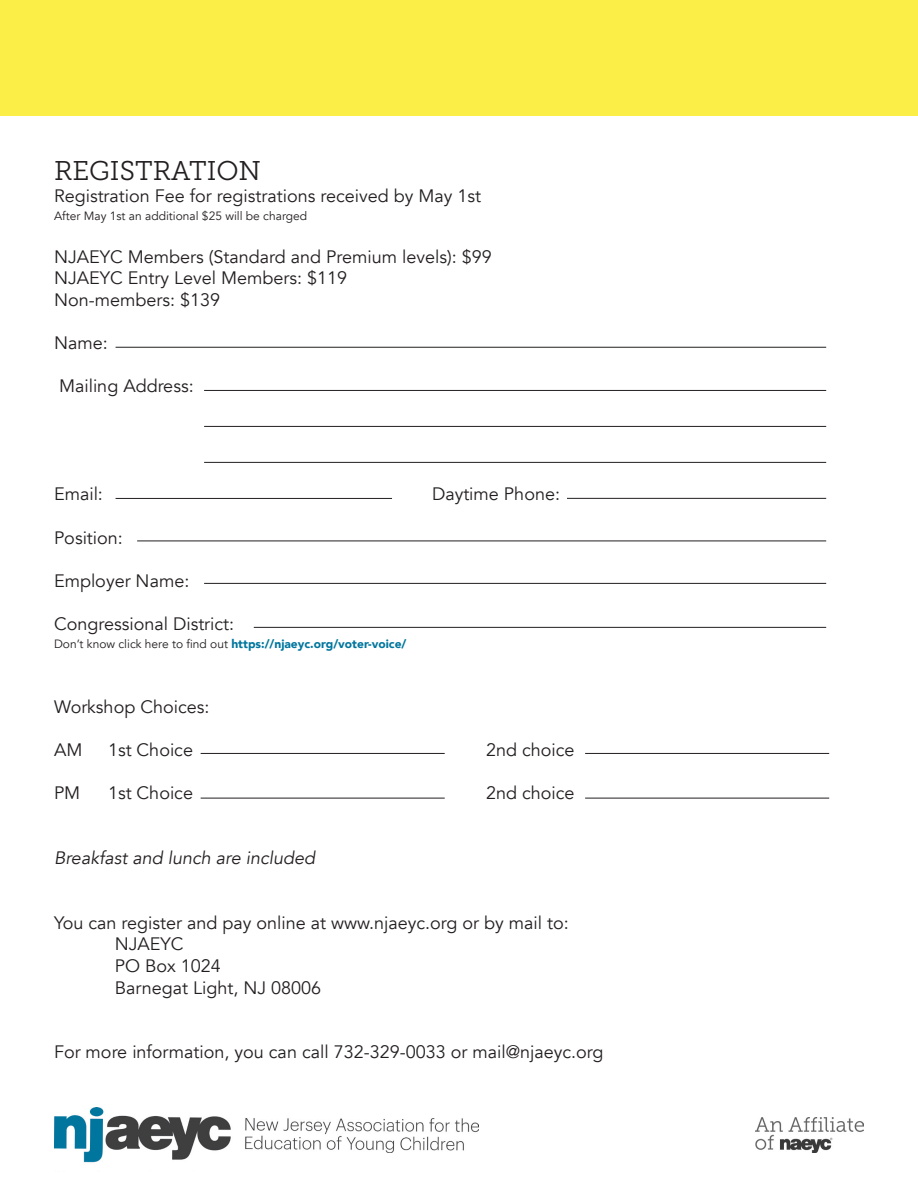
<style>
.page{position:relative;width:918px;height:1188px;background:#fff}
.page>*{position:absolute;margin:0;border:0;box-sizing:border-box;transform-origin:0 0}
.t1{font:27px "Museo Slab 300";color:#231f20}
.t2{font:18px "Avenir";color:#231f20}
.t3{font:italic 18px "Avenir";color:#231f20}
.t4{font:900 12px "Avenir";color:#00769e}
.t5{font:12px "Avenir";color:#231f20}
.s1{font-weight:400;color:#231f20}
</style>
<div class="page">
<img style="left:245px;top:1118px;width:233px;height:35px">
<img style="left:54px;top:1107px;width:177px;height:56px">
<img style="left:756px;top:1117px;width:108px;height:36px">
<div style="left:0;top:0;width:918px;height:115px;background:#fbee46"></div>
<hr style="left:201px;top:753px;width:244px;height:1px;background:#231f20">
<hr style="left:116px;top:498px;width:276px;height:1px;background:#231f20">
<hr style="left:204px;top:390px;width:622px;height:1px;background:#231f20">
<hr style="left:204px;top:426px;width:622px;height:1px;background:#231f20">
<hr style="left:204px;top:462px;width:622px;height:1px;background:#231f20">
<hr style="left:204px;top:583px;width:622px;height:1px;background:#231f20">
<hr style="left:254px;top:627px;width:572px;height:1px;background:#231f20">
<hr style="left:137px;top:541px;width:689px;height:1px;background:#231f20">
<hr style="left:116px;top:347px;width:710px;height:1px;background:#231f20">
<hr style="left:585px;top:753px;width:244px;height:1px;background:#231f20">
<hr style="left:567px;top:498px;width:259px;height:1px;background:#231f20">
<hr style="left:201px;top:798px;width:244px;height:1px;background:#231f20">
<hr style="left:585px;top:798px;width:244px;height:1px;background:#231f20">
<p class="t1" style="left:54px;top:156px;width:208px">REGISTRATION</p>
<p class="t2" style="left:54px;top:185px;width:429px">Registration Fee for registrations received by May 1st</p>
<p class="t5" style="left:54px;top:208px;width:255px">After May 1st an additional $25 will be charged</p>
<p class="t2" style="left:54px;top:246px;width:439px">NJAEYC Members (Standard and Premium levels): $99</p>
<p class="t2" style="left:54px;top:268px;width:295px">NJAEYC Entry Level Members: $119</p>
<p class="t2" style="left:54px;top:289px;width:168px">Non-members: $139</p>
<p class="t2" style="left:54px;top:332px;width:55px">Name:</p>
<p class="t2" style="left:59px;top:376px;width:136px">Mailing Address:</p>
<p class="t2" style="left:54px;top:484px;width:50px">Email:</p>
<p class="t2" style="left:432px;top:484px;width:130px">Daytime Phone:</p>
<p class="t2" style="left:54px;top:527px;width:70px">Position:</p>
<p class="t2" style="left:54px;top:570px;width:137px">Employer Name:</p>
<p class="t2" style="left:54px;top:613px;width:182px">Congressional District:</p>
<p class="t4" style="left:54px;top:634px;width:354px"><span class="s1">Don’t know click here to find out</span> https://njaeyc.org/voter-voice/</p>
<p class="t2" style="left:54px;top:696px;width:157px">Workshop Choices:</p>
<p class="t2" style="left:54px;top:739px;width:30px">AM</p>
<p class="t2" style="left:108px;top:739px;width:87px">1st Choice</p>
<p class="t2" style="left:486px;top:739px;width:90px">2nd choice</p>
<p class="t2" style="left:54px;top:782px;width:28px">PM</p>
<p class="t2" style="left:108px;top:782px;width:87px">1st Choice</p>
<p class="t2" style="left:486px;top:782px;width:90px">2nd choice</p>
<p class="t3" style="left:54px;top:847px;width:263px">Breakfast and lunch are included</p>
<p class="t2" style="left:54px;top:912px;width:516px">You can register and pay online at www.njaeyc.org or by mail to:</p>
<p class="t2" style="left:115px;top:934px;width:70px">NJAEYC</p>
<p class="t2" style="left:115px;top:955px;width:108px">PO Box 1024</p>
<p class="t2" style="left:115px;top:977px;width:208px">Barnegat Light, NJ 08006</p>
<p class="t2" style="left:54px;top:1042px;width:551px">For more information, you can call 732-329-0033 or mail@njaeyc.org</p>
</div>
